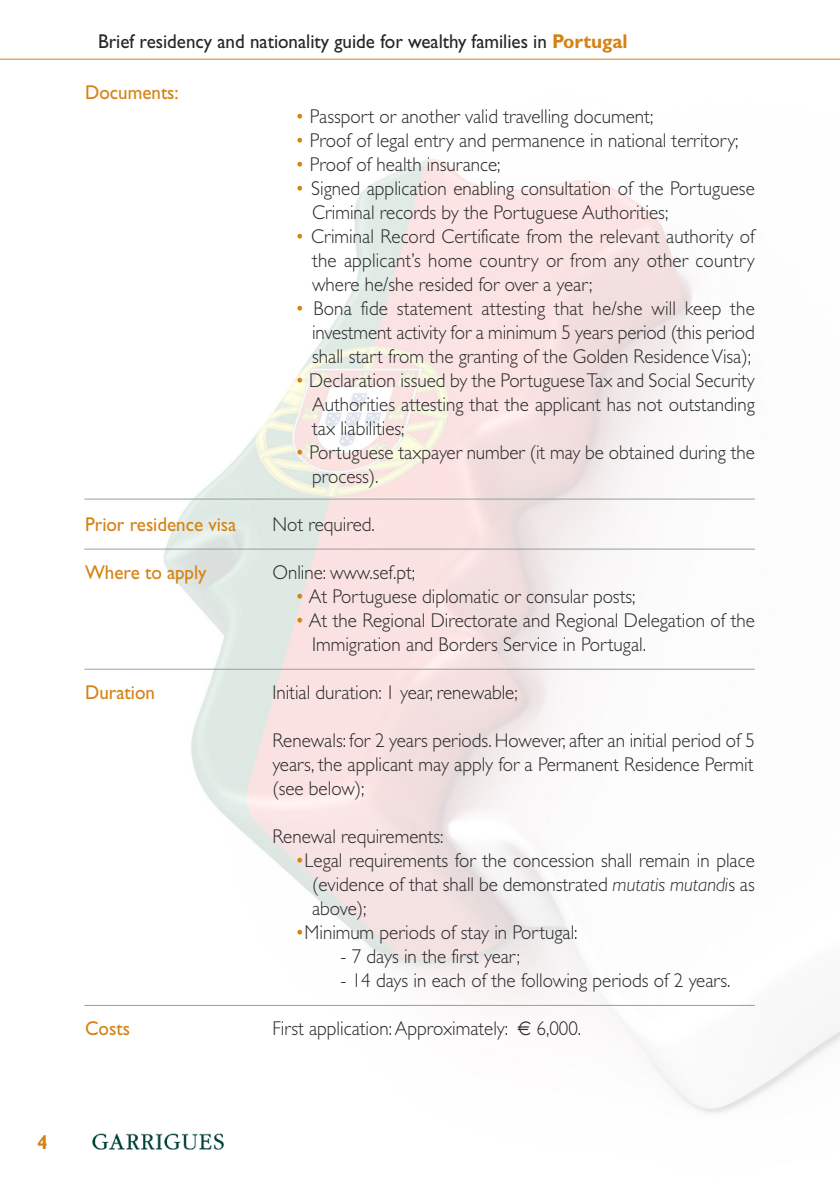
<style>
.page{position:relative;width:840px;height:1191px;background:#fff}
.page>*{position:absolute;margin:0;border:0;box-sizing:border-box;transform-origin:0 0}
.t1{font:300 20px/24px "Gill Sans";color:#272627;text-align:justify;scale:.95 1}
.t2{font:20px "Gill Sans";color:#272627;scale:.95 1}
.t3{font:20px "Gill Sans";color:#d58213;scale:.95 1}
.t4{font:700 20px "Gill Sans";color:#d58213;scale:.95 1}
.s1{font-weight:700;color:#d58213}
.s2{color:#d58213}
.s3{font-style:italic}
</style>
<div class="page">
<hr style="left:0;top:59px;width:839px;height:1px;background:#d58213">
<img style="left:92px;top:1133px;width:132px;height:18px">
<hr style="left:84px;top:498px;width:670px;height:1px;background:#92a29e">
<hr style="left:84px;top:548px;width:670px;height:1px;background:#92a29e">
<hr style="left:84px;top:668px;width:670px;height:1px;background:#92a29e">
<hr style="left:84px;top:1005px;width:670px;height:1px;background:#92a29e">
<p class="t4" style="left:37px;top:1134px;width:13px">4</p>
<p class="t2" style="left:98px;top:34px;width:558px">Brief residency and nationality guide for wealthy families in <span class="s1">Portugal</span></p>
<p class="t3" style="left:85px;top:84px;width:100px">Documents:</p>
<p class="t1" style="left:295px;top:106px;width:378px"><span class="s2">•</span> Passport or another valid travelling document;</p>
<p class="t1" style="left:295px;top:130px;width:468px"><span class="s2">•</span> Proof of legal entry and permanence in national territory;</p>
<p class="t1" style="left:295px;top:154px;width:217px"><span class="s2">•</span> Proof of health insurance;</p>
<p class="t1" style="left:312px;top:178px;width:467px;text-indent:-17px"><span class="s2">•</span> Signed application enabling consultation of the Portuguese<br>Criminal records by the Portuguese Authorities;</p>
<p class="t1" style="left:312px;top:226px;width:467px;text-indent:-17px"><span class="s2">•</span> Criminal Record Certificate from the relevant authority of the applicant’s home country or from any other country where he/she resided for over a year;</p>
<p class="t1" style="left:312px;top:298px;width:467px;text-indent:-17px"><span class="s2">•</span> Bona fide statement attesting that he/she will keep the investment activity for a minimum 5 years period (this period shall start from the granting of the Golden ResidenceVisa);</p>
<p class="t1" style="left:312px;top:370px;width:467px;text-indent:-17px"><span class="s2">•</span> Declaration issued by the PortugueseTax and Social Security Authorities attesting that the applicant has not outstanding tax liabilities;</p>
<p class="t1" style="left:312px;top:442px;width:467px;text-indent:-17px"><span class="s2">•</span> Portuguese taxpayer number (it may be obtained during the process).</p>
<p class="t3" style="left:85px;top:516px;width:161px">Prior residence visa</p>
<p class="t1" style="left:272px;top:514px;width:109px">Not required.</p>
<p class="t3" style="left:85px;top:564px;width:129px">Where to apply</p>
<p class="t1" style="left:272px;top:562px;width:152px">Online: www.sef.pt;</p>
<p class="t1" style="left:295px;top:586px;width:359px"><span class="s2">•</span> At Portuguese diplomatic or consular posts;</p>
<p class="t1" style="left:312px;top:610px;width:467px;text-indent:-17px"><span class="s2">•</span> At the Regional Directorate and Regional Delegation of the<br>Immigration and Borders Service in Portugal.</p>
<p class="t3" style="left:85px;top:684px;width:75px">Duration</p>
<p class="t1" style="left:272px;top:682px;width:259px">Initial duration: 1 year, renewable;</p>
<p class="t1" style="left:272px;top:730px;width:509px">Renewals: for 2 years periods. However, after an initial period of 5 years, the applicant may apply for a Permanent Residence Permit (see below);</p>
<p class="t1" style="left:272px;top:826px;width:181px">Renewal requirements:</p>
<p class="t1" style="left:312px;top:850px;width:467px;text-indent:-17px"><span class="s2">•</span>Legal requirements for the concession shall remain in place (evidence of that shall be demonstrated <span class="s3">mutatis mutandi</span>s as above);</p>
<p class="t1" style="left:295px;top:922px;width:299px"><span class="s2">•</span>Minimum periods of stay in Portugal:</p>
<p class="t1" style="left:340px;top:946px;width:190px">- 7 days in the first year;</p>
<p class="t1" style="left:340px;top:970px;width:412px">- 14 days in each of the following periods of 2 years.</p>
<p class="t3" style="left:85px;top:1020px;width:49px">Costs</p>
<p class="t1" style="left:272px;top:1018px;width:249px">First application:Approximately:</p>
<p class="t1" style="left:536px;top:1018px;width:49px">6,000.</p>
</div>
